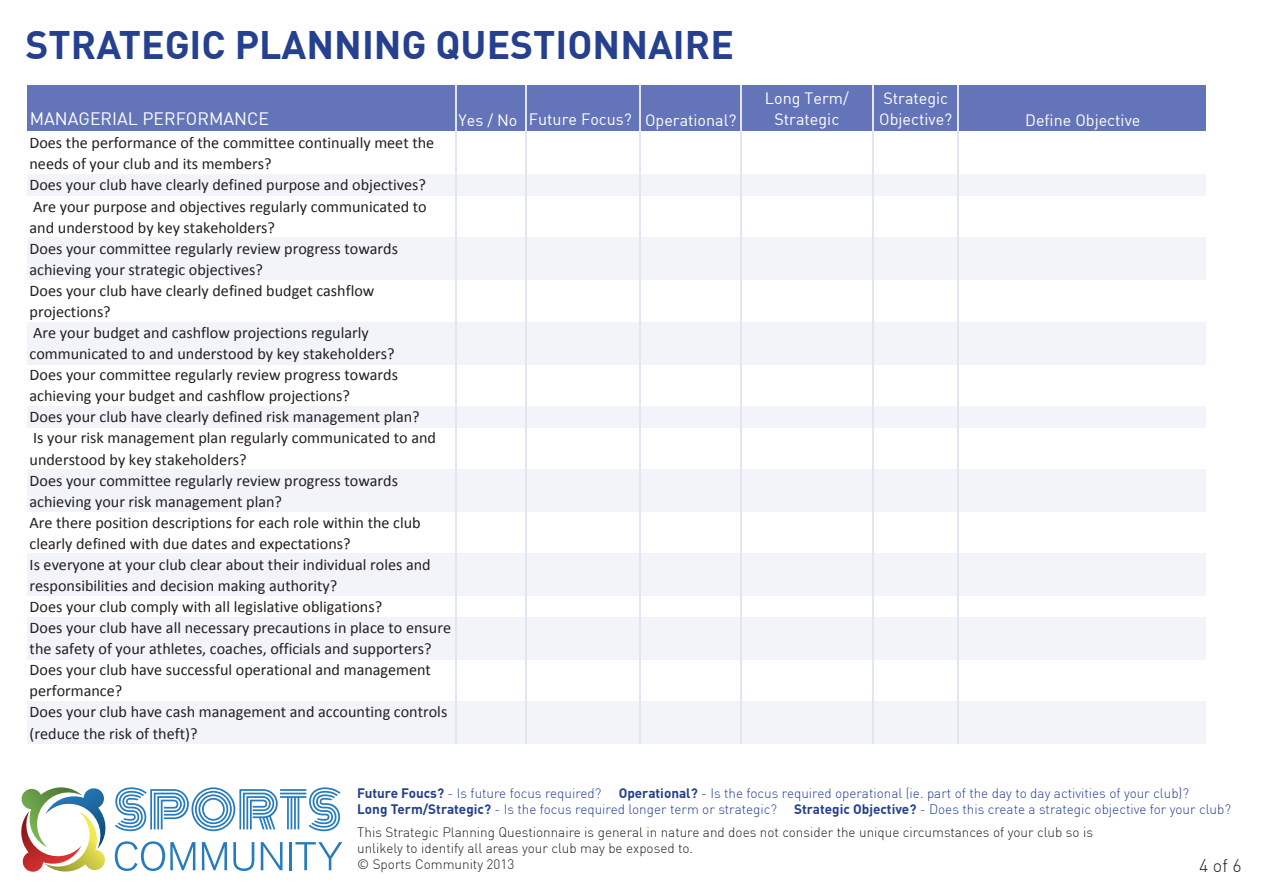
<style>
.page{position:relative;width:1263px;height:893px;background:#fff}
.page>*{position:absolute;margin:0;border:0;box-sizing:border-box;transform-origin:0 0}
.t1{font:700 39px "DIN Pro";color:#25408f}
.t2{font:300 18px "DIN Pro";color:#231f20}
.t3{font:17.7px "DIN";color:#fff}
.t4{font:16.2px/21.1px "Calibri";color:#231f20}
.t5{font:16.2px/20.9px "DIN";color:#fff;text-align:center}
.t6{font:300 13.5px/16.2px "DIN Pro";color:#25408f}
.t7{font:300 13.5px/16.2px "DIN Pro";color:#231f20}
.s1{font-weight:700}
</style>
<div class="page">
<svg style="left:115px;top:787px;width:225px;height:44px"></svg>
<svg style="left:115px;top:841px;width:80px;height:30px"></svg>
<svg style="left:202px;top:842px;width:25px;height:28px"></svg>
<svg style="left:233px;top:842px;width:21px;height:29px"></svg>
<svg style="left:261px;top:842px;width:21px;height:28px"></svg>
<hr style="left:289px;top:842px;width:3px;height:28px;background:#267bbd">
<svg style="left:295px;top:842px;width:47px;height:28px"></svg>
<svg style="left:21px;top:787px;width:85px;height:85px"></svg>
<div style="left:27px;top:86px;width:1179px;height:45px;background:#6474b8"></div>
<div style="left:27px;top:174px;width:1179px;height:22px;background:#f2f4fa"></div>
<div style="left:27px;top:238px;width:1179px;height:42px;background:#f2f4fa"></div>
<div style="left:27px;top:322px;width:1179px;height:42px;background:#f2f4fa"></div>
<div style="left:27px;top:406px;width:1179px;height:21px;background:#f2f4fa"></div>
<div style="left:27px;top:469px;width:1179px;height:43px;background:#f2f4fa"></div>
<div style="left:27px;top:554px;width:1179px;height:42px;background:#f2f4fa"></div>
<div style="left:27px;top:617px;width:1179px;height:42px;background:#f2f4fa"></div>
<div style="left:27px;top:701px;width:1179px;height:43px;background:#f2f4fa"></div>
<hr style="left:455px;top:85px;width:1px;height:659px;background:#e2e5f2">
<hr style="left:525px;top:85px;width:2px;height:659px;background:#e2e5f2">
<hr style="left:639px;top:85px;width:1px;height:659px;background:#e2e5f2">
<hr style="left:740px;top:85px;width:1px;height:659px;background:#e2e5f2">
<hr style="left:872px;top:85px;width:2px;height:659px;background:#e2e5f2">
<hr style="left:958px;top:85px;width:1px;height:659px;background:#e2e5f2">
<h1 class="t1" style="left:26px;top:19px;width:710px">STRATEGIC PLANNING QUESTIONNAIRE</h1>
<p class="t3" style="left:30px;top:108px;width:241px">MANAGERIAL PERFORMANCE</p>
<p class="t5" style="left:458px;top:109px;width:280px">Yes / No Future Focus? Operational?</p>
<p class="t4" style="left:30px;top:132px;width:423px">Does the performance of the committee continually meet the needs of your club and its members?<br>Does your club have clearly defined purpose and objectives?<br>Are your purpose and objectives regularly communicated to and understood by key stakeholders?<br>Does your committee regularly review progress towards achieving your strategic objectives?<br>Does your club have clearly defined budget cashflow projections?<br>Are your budget and cashflow projections regularly communicated to and understood by key stakeholders?<br>Does your committee regularly review progress towards achieving your budget and cashflow projections?<br>Does your club have clearly defined risk management plan?<br>Is your risk management plan regularly communicated to and understood by key stakeholders?<br>Does your committee regularly review progress towards achieving your risk management plan?<br>Are there position descriptions for each role within the club clearly defined with due dates and expectations?<br>Is everyone at your club clear about their individual roles and responsibilities and decision making authority?<br>Does your club comply with all legislative obligations?<br>Does your club have all necessary precautions in place to ensure the safety of your athletes, coaches, officials and supporters?<br>Does your club have successful operational and management performance?<br>Does your club have cash management and accounting controls (reduce the risk of theft)?</p>
<p class="t5" style="left:765px;top:87px;width:85px">Long Term/<br>Strategic</p>
<p class="t5" style="left:879px;top:87px;width:75px;text-align:left">Strategic<br>Objective?</p>
<p class="t5" style="left:1025px;top:109px;width:117px">Define Objective</p>
<p class="t6" style="left:357px;top:785px;width:833px;text-indent:261px"><span class="s1">Operational?</span> - Is the focus required operational (ie. part of the day to day activities of your club)?<br><span class="s1">Long Term/Strategic?</span> - Is the focus required longer term or strategic?</p>
<p class="t6" style="left:357px;top:785px;width:246px"><span class="s1">Future Foucs?</span> - Is future focus required?</p>
<p class="t6" style="left:794px;top:801px;width:438px"><span class="s1">Strategic Objective?</span> - Does this create a strategic objective for your club?</p>
<p class="t7" style="left:357px;top:824px;width:737px">This Strategic Planning Questionnaire is general in nature and does not consider the unique circumstances of your club so is unlikely to identify all areas your club may be exposed to.<br>© Sports Community 2013</p>
<p class="t2" style="left:1199px;top:854px;width:44px">4 of 6</p>
</div>
